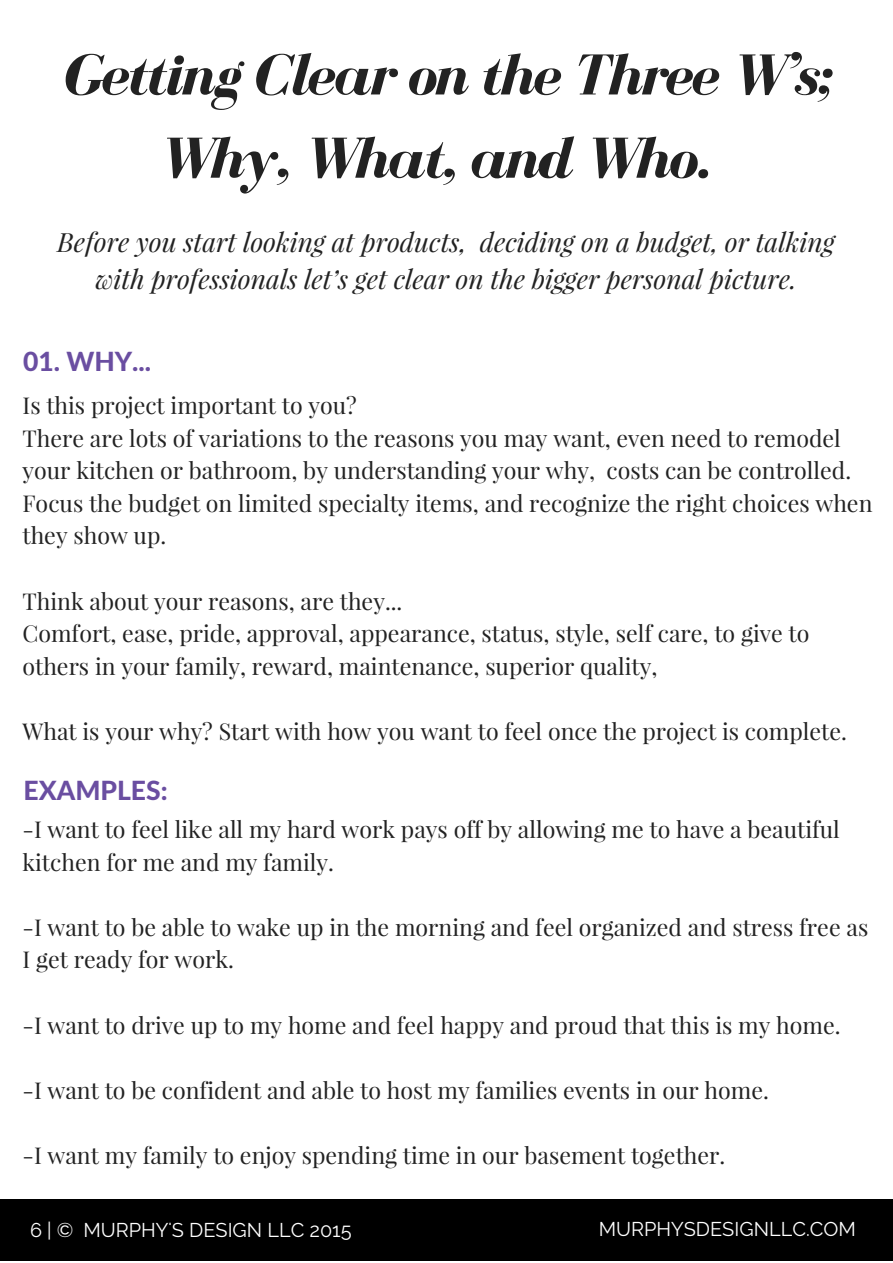
<style>
.page{position:relative;width:893px;height:1263px;background:#fff}
.page>*{position:absolute;margin:0;border:0;box-sizing:border-box;transform-origin:0 0}
.t1{font:italic 700 59.55px/83.2px "Bodoni FLF";letter-spacing:-.04em;color:#222;text-align:center}
.t2{font:italic 26.4px/37px "Playfair Display";color:#222;text-align:center}
.t3{font:800 26.4px "Lato";color:#6a4ea1}
.t4{font:23.1px/32.5px "Playfair Display";color:#222}
.t5{font:19.8px "Raleway";color:#fff}
</style>
<div class="page">
<div style="left:0;top:1198px;width:892px;height:62px;background:#000"></div>
<h1 class="t1" style="left:62px;top:33px;width:772px">Getting Clear on the Three W’s;<br>Why, What, and Who.</h1>
<p class="t2" style="left:57px;top:222px;width:778px">Before you start looking at products, deciding on a budget, or talking with professionals let’s get clear on the bigger personal picture.</p>
<p class="t3" style="left:23px;top:345px;width:129px">01. WHY...</p>
<p class="t4" style="left:22px;top:388px;width:851px">Is this project important to you?<br>There are lots of variations to the reasons you may want, even need to remodel your kitchen or bathroom, by understanding your why, costs can be controlled.<br>Focus the budget on limited specialty items, and recognize the right choices when they show up.</p>
<p class="t4" style="left:22px;top:583px;width:788px">Think about your reasons, are they...<br>Comfort, ease, pride, approval, appearance, status, style, self care, to give to others in your family, reward, maintenance, superior quality,</p>
<p class="t4" style="left:22px;top:714px;width:825px">What is your why? Start with how you want to feel once the project is complete.</p>
<p class="t3" style="left:24px;top:773px;width:145px">EXAMPLES:</p>
<p class="t4" style="left:22px;top:812px;width:818px">-I want to feel like all my hard work pays off by allowing me to have a beautiful kitchen for me and my family.</p>
<p class="t4" style="left:22px;top:909px;width:847px">-I want to be able to wake up in the morning and feel organized and stress free as<br>I get ready for work.</p>
<p class="t4" style="left:22px;top:1007px;width:819px">-I want to drive up to my home and feel happy and proud that this is my home.</p>
<p class="t4" style="left:22px;top:1072px;width:748px">-I want to be confident and able to host my families events in our home.</p>
<p class="t4" style="left:22px;top:1138px;width:704px">-I want my family to enjoy spending time in our basement together.</p>
<p class="t5" style="left:30px;top:1218px;width:323px">6 | © MURPHY'S DESIGN LLC 2015</p>
<p class="t5" style="left:598px;top:1217px;width:259px">MURPHYSDESIGNLLC.COM</p>
</div>
